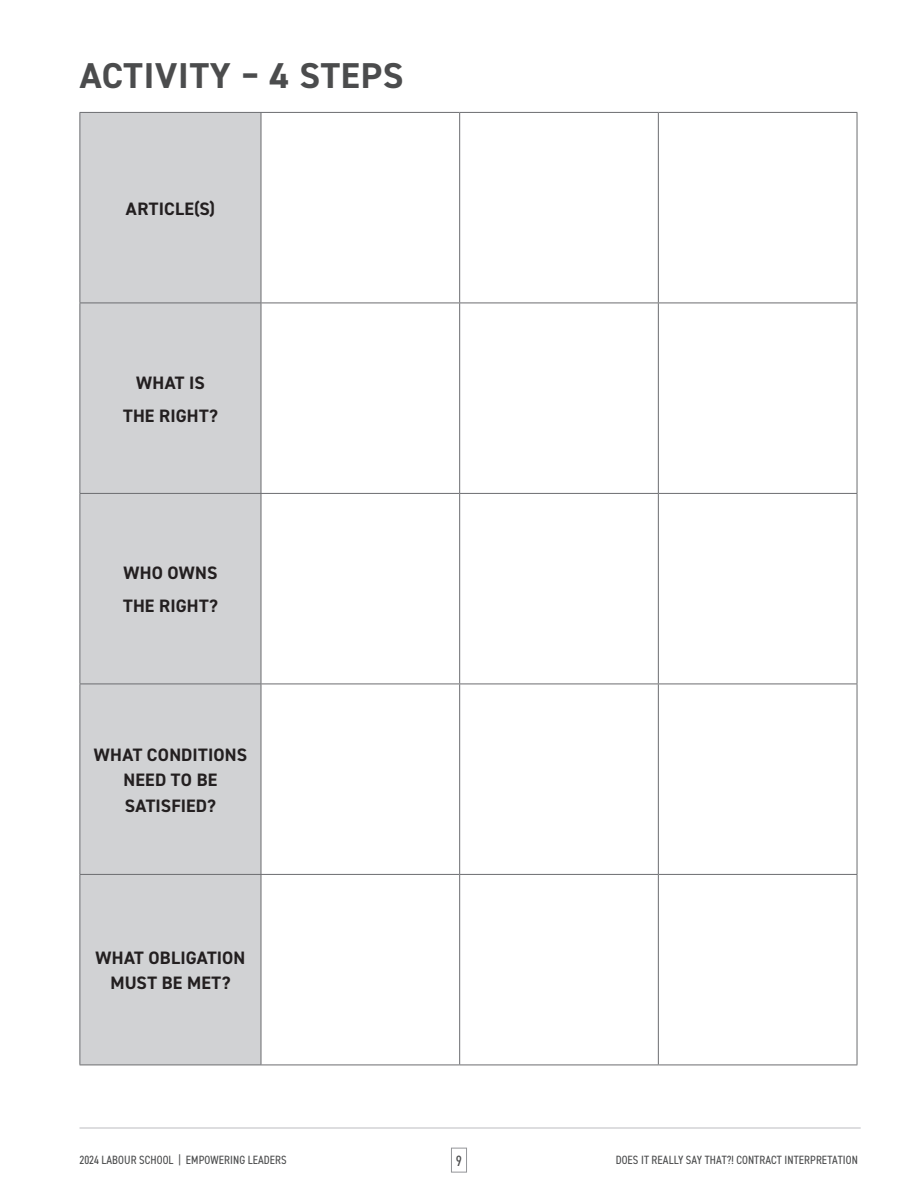
<style>
.page{position:relative;width:918px;height:1188px;background:#fff}
.page>*{position:absolute;margin:0;border:0;box-sizing:border-box;transform-origin:0 0}
.t1{font:700 36px "DIN2014";letter-spacing:.025em;color:#4b4c4d}
.t2{font:700 18px/25.5px "DIN2014";letter-spacing:.01em;color:#231f20;text-align:center}
.t3{font:condensed 15px "DIN2014";color:#4b4c4d}
.t4{font:condensed 12px "DIN2014";letter-spacing:.01em;color:#4b4c4d}
</style>
<div class="page">
<div style="left:81px;top:113px;width:180px;height:952px;background:#d1d2d4"></div>
<hr style="left:261px;top:112px;width:199px;height:1px;background:#6c6d70">
<hr style="left:460px;top:112px;width:198px;height:1px;background:#6c6d70">
<hr style="left:459px;top:113px;width:1px;height:190px;background:#6c6d70">
<hr style="left:658px;top:112px;width:199px;height:1px;background:#6c6d70">
<hr style="left:658px;top:113px;width:1px;height:190px;background:#6c6d70">
<hr style="left:857px;top:113px;width:1px;height:190px;background:#6c6d70">
<hr style="left:261px;top:303px;width:199px;height:1px;background:#6c6d70">
<hr style="left:460px;top:303px;width:198px;height:1px;background:#6c6d70">
<hr style="left:459px;top:303px;width:1px;height:190px;background:#6c6d70">
<hr style="left:658px;top:303px;width:199px;height:1px;background:#6c6d70">
<hr style="left:658px;top:303px;width:1px;height:190px;background:#6c6d70">
<hr style="left:857px;top:303px;width:1px;height:190px;background:#6c6d70">
<hr style="left:261px;top:493px;width:199px;height:1px;background:#6c6d70">
<hr style="left:460px;top:493px;width:198px;height:1px;background:#6c6d70">
<hr style="left:459px;top:494px;width:1px;height:190px;background:#6c6d70">
<hr style="left:658px;top:493px;width:199px;height:1px;background:#6c6d70">
<hr style="left:658px;top:494px;width:1px;height:190px;background:#6c6d70">
<hr style="left:857px;top:494px;width:1px;height:190px;background:#6c6d70">
<hr style="left:261px;top:684px;width:199px;height:1px;background:#6c6d70">
<hr style="left:460px;top:684px;width:198px;height:1px;background:#6c6d70">
<hr style="left:459px;top:684px;width:1px;height:190px;background:#6c6d70">
<hr style="left:658px;top:684px;width:199px;height:1px;background:#6c6d70">
<hr style="left:658px;top:684px;width:1px;height:190px;background:#6c6d70">
<hr style="left:857px;top:684px;width:1px;height:190px;background:#6c6d70">
<hr style="left:261px;top:874px;width:199px;height:1px;background:#6c6d70">
<hr style="left:460px;top:874px;width:198px;height:1px;background:#6c6d70">
<hr style="left:459px;top:875px;width:1px;height:190px;background:#6c6d70">
<hr style="left:658px;top:874px;width:199px;height:1px;background:#6c6d70">
<hr style="left:658px;top:875px;width:1px;height:190px;background:#6c6d70">
<hr style="left:857px;top:875px;width:1px;height:190px;background:#6c6d70">
<hr style="left:261px;top:1065px;width:199px;height:1px;background:#6c6d70">
<hr style="left:460px;top:1065px;width:198px;height:1px;background:#6c6d70">
<hr style="left:658px;top:1065px;width:199px;height:1px;background:#6c6d70">
<hr style="left:80px;top:112px;width:181px;height:1px;background:#6c6d70">
<hr style="left:80px;top:113px;width:1px;height:190px;background:#6c6d70">
<hr style="left:261px;top:113px;width:1px;height:190px;background:#6c6d70">
<hr style="left:80px;top:303px;width:181px;height:1px;background:#6c6d70">
<hr style="left:80px;top:303px;width:1px;height:190px;background:#6c6d70">
<hr style="left:261px;top:303px;width:1px;height:190px;background:#6c6d70">
<hr style="left:80px;top:493px;width:181px;height:1px;background:#6c6d70">
<hr style="left:80px;top:494px;width:1px;height:190px;background:#6c6d70">
<hr style="left:261px;top:494px;width:1px;height:190px;background:#6c6d70">
<hr style="left:80px;top:684px;width:181px;height:1px;background:#6c6d70">
<hr style="left:80px;top:684px;width:1px;height:190px;background:#6c6d70">
<hr style="left:261px;top:684px;width:1px;height:190px;background:#6c6d70">
<hr style="left:80px;top:874px;width:181px;height:1px;background:#6c6d70">
<hr style="left:80px;top:875px;width:1px;height:190px;background:#6c6d70">
<hr style="left:261px;top:875px;width:1px;height:190px;background:#6c6d70">
<hr style="left:80px;top:1065px;width:181px;height:1px;background:#6c6d70">
<hr style="left:80px;top:1128px;width:781px;height:1px;background:#bcbdc0">
<div style="left:451px;top:1148px;width:16px;height:24px;border:1px solid #939598"></div>
<h1 class="t1" style="left:80px;top:52px;width:325px">ACTIVITY – 4 STEPS</h1>
<p class="t2" style="left:126px;top:196px;width:91px">ARTICLE(S)</p>
<p class="t2" style="left:123px;top:366px;width:96px;line-height:33px">WHAT IS<br>THE RIGHT?</p>
<p class="t2" style="left:123px;top:556px;width:96px;line-height:33px;text-align:left">WHO OWNS<br>THE RIGHT?</p>
<p class="t2" style="left:94px;top:742px;width:155px">WHAT CONDITIONS<br>NEED TO BE<br>SATISFIED?</p>
<p class="t2" style="left:95px;top:945px;width:152px">WHAT OBLIGATION<br>MUST BE MET?</p>
<p class="t4" style="left:80px;top:1152px;width:209px">2024 LABOUR SCHOOL | EMPOWERING LEADERS</p>
<p class="t3" style="left:456px;top:1151px;width:8px">9</p>
<p class="t4" style="left:616px;top:1152px;width:48px">DOES IT REALL</p>
<p class="t4" style="left:678px;top:1152px;width:128px">Y SAY THAT?! CONTRACT INTERPRE</p>
<p class="t4" style="left:827px;top:1152px;width:21px">TATION</p>
</div>
